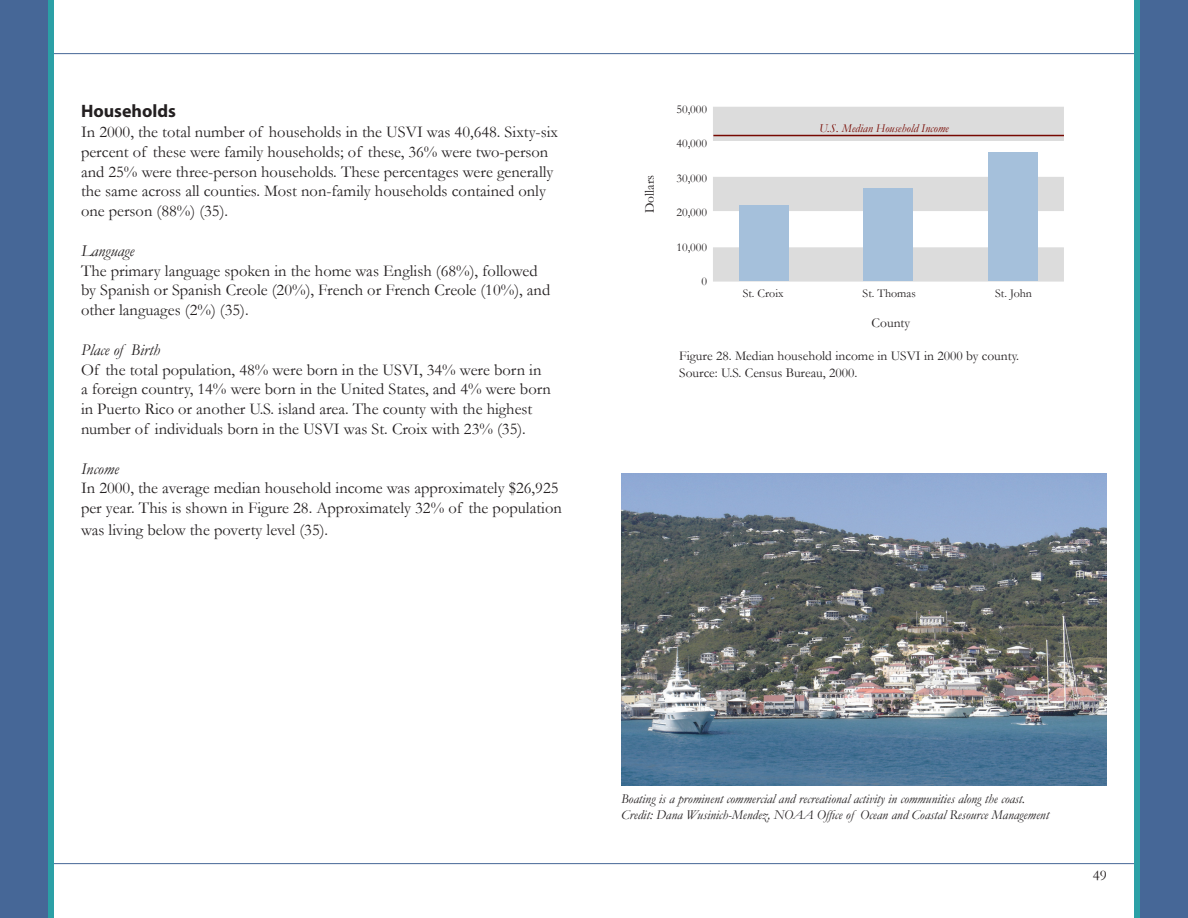
<style>
.page{position:relative;width:1188px;height:918px;background:#fff}
.page>*{position:absolute;margin:0;border:0;box-sizing:border-box;transform-origin:0 0}
.t1{font:700 18px "Myriad Pro";color:#231f20}
.t2{font:16.5px/19.8px "Garamond";color:#231f20}
.t3{font:italic 16.5px "Garamond";color:#231f20}
.t4{font:15px "Garamond";color:#231f20}
.t5{font:italic 13.5px "Garamond";color:#231f20}
.t6{font:13.5px "Garamond";color:#231f20}
.t7{font:12px "Garamond";color:#231f20}
.t8{font:italic 12px "Garamond";color:#770801}
</style>
<div class="page">
<div style="left:0;top:0;width:54px;height:918px;background:#466797"></div>
<div style="left:1134px;top:0;width:54px;height:918px;background:#466797"></div>
<hr style="left:43px;top:53px;width:1118px;height:1px;background:#466797">
<hr style="left:46px;top:863px;width:1117px;height:1px;background:#466797">
<div style="left:1134px;top:0;width:5px;height:918px;background:#2ba0a6"></div>
<div style="left:49px;top:0;width:5px;height:918px;background:#2ba0a6"></div>
<div style="left:714px;top:248px;width:349px;height:33px;background:#dcdcdc"></div>
<div style="left:713px;top:247px;width:351px;height:35px;border:2px solid #dcdcdc"></div>
<div style="left:714px;top:178px;width:349px;height:32px;background:#dcdcdc"></div>
<div style="left:713px;top:177px;width:351px;height:34px;border:2px solid #dcdcdc"></div>
<div style="left:714px;top:107px;width:349px;height:33px;background:#dcdcdc"></div>
<div style="left:713px;top:107px;width:351px;height:34px;border:2px solid #dcdcdc"></div>
<hr style="left:713px;top:135px;width:351px;height:1px;background:#770801">
<div style="left:739px;top:206px;width:49px;height:75px;background:#a5c0db"></div>
<div style="left:988px;top:152px;width:49px;height:129px;background:#a5c0db"></div>
<div style="left:863px;top:188px;width:50px;height:93px;background:#a5c0db"></div>
<img style="left:621px;top:474px;width:486px;height:312px">
<p class="t1" style="left:81px;top:99px;width:96px">Households</p>
<p class="t2" style="left:81px;top:122px;width:479px">In 2000, the total number of households in the USVI was 40,648. Sixty-six percent of these were family households; of these, 36% were two-person and 25% were three-person households. These percentages were generally the same across all counties. Most non-family households contained only one person (88%) (35).</p>
<p class="t3" style="left:81px;top:239px;width:55px">Language</p>
<p class="t2" style="left:81px;top:260px;width:471px">The primary language spoken in the home was English (68%), followed by Spanish or Spanish Creole (20%), French or French Creole (10%), and other languages (2%) (35).</p>
<p class="t3" style="left:81px;top:338px;width:81px">Place of Birth</p>
<p class="t2" style="left:81px;top:359px;width:472px">Of the total population, 48% were born in the USVI, 34% were born in a foreign country, 14% were born in the United States, and 4% were born in Puerto Rico or another U.S. island area. The county with the highest number of individuals born in the USVI was St. Croix with 23% (35).</p>
<p class="t3" style="left:81px;top:457px;width:39px">Income</p>
<p class="t2" style="left:81px;top:478px;width:482px">In 2000, the average median household income was approximately $26,925 per year. This is shown in Figure 28. Approximately 32% of the population</p>
<p class="t2" style="left:81px;top:519px;width:249px">was living below the poverty level (35).</p>
<p class="t6" style="left:640px;top:213px;width:40px;rotate:-90deg">Dollars</p>
<p class="t7" style="left:676px;top:101px;width:32px">50,000</p>
<p class="t7" style="left:676px;top:135px;width:32px">40,000</p>
<p class="t7" style="left:676px;top:170px;width:32px">30,000</p>
<p class="t7" style="left:676px;top:204px;width:32px">20,000</p>
<p class="t7" style="left:676px;top:239px;width:32px">10,000</p>
<p class="t7" style="left:702px;top:273px;width:7px">0</p>
<p class="t8" style="left:819px;top:120px;width:131px">U.S. Median Household Income</p>
<p class="t7" style="left:743px;top:285px;width:42px">St. Croix</p>
<p class="t7" style="left:863px;top:285px;width:55px">St. Thomas</p>
<p class="t7" style="left:995px;top:285px;width:38px">St. John</p>
<p class="t6" style="left:872px;top:314px;width:40px">County</p>
<p class="t6" style="left:679px;top:347px;width:341px">Figure 28. Median household income in USVI in 2000 by county.</p>
<p class="t6" style="left:679px;top:363px;width:180px">Source: U.S. Census Bureau, 2000.</p>
<p class="t5" style="left:621px;top:789px;width:406px">Boating is a prominent commercial and recreational activity in communities along the coast.</p>
<p class="t5" style="left:621px;top:806px;width:430px">Credit: Dana Wusinich-Mendez, NOAA Office of Ocean and Coastal Resource Management</p>
<p class="t4" style="left:1093px;top:865px;width:16px">49</p>
</div>
